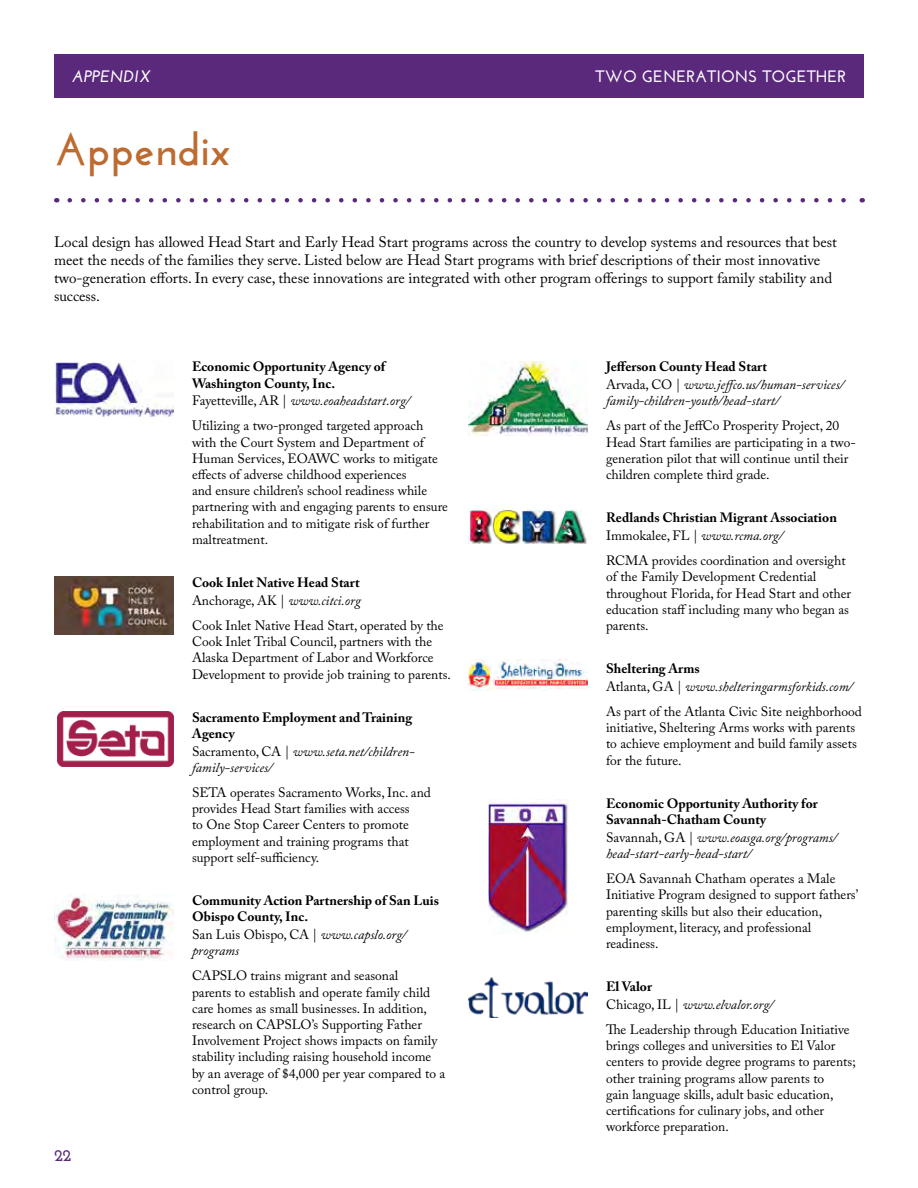
<style>
.page{position:relative;width:918px;height:1188px;background:#fff}
.page>*{position:absolute;margin:0;border:0;box-sizing:border-box;transform-origin:0 0}
.t1{font:700 45px "Josefin Sans";color:#bd6b30}
.t2{font:700 16.5px "Josefin Sans";color:#fff}
.t3{font:italic 700 16.5px "Josefin Sans";color:#fff}
.t4{font:700 16.5px "Josefin Slab";color:#5b297b}
.t5{font:15px/18px "Adobe Caslon Pro";color:#000}
.t6{font:13.5px/16.2px "Adobe Caslon Pro";color:#000}
.t7{font:italic 13.5px/16.2px "Adobe Caslon Pro";color:#000}
.t8{font:700 13.5px/16.2px "Adobe Caslon Pro";color:#000}
.s1{font-style:italic}
.s2{font-weight:400}
.s3{font-weight:400;font-style:italic}
.s4{font-style:normal}
.s5{font-weight:700;font-style:normal}
</style>
<div class="page">
<svg style="left:70px;top:198px;width:776px;height:4px"></svg>
<div style="left:54px;top:54px;width:810px;height:44px;background:#5b297b"></div>
<img style="left:54px;top:361px;width:120px;height:56px">
<img style="left:57px;top:711px;width:117px;height:55px">
<img style="left:54px;top:894px;width:120px;height:67px">
<img style="left:488px;top:800px;width:80px;height:132px">
<img style="left:468px;top:977px;width:120px;height:40px">
<img style="left:469px;top:361px;width:119px;height:75px">
<img style="left:468px;top:510px;width:119px;height:34px">
<img style="left:468px;top:660px;width:120px;height:30px">
<img style="left:54px;top:577px;width:120px;height:58px">
<p class="t3" style="left:72px;top:66px;width:80px">APPENDIX</p>
<p class="t2" style="left:596px;top:66px;width:252px">TWO GENERATIONS TOGETHER</p>
<h1 class="t1" style="left:54px;top:123px;width:179px">Appendix</h1>
<p class="t5" style="left:54px;top:233px;width:785px">Local design has allowed Head Start and Early Head Start programs across the country to develop systems and resources that best meet the needs of the families they serve. Listed below are Head Start programs with brief descriptions of their most innovative two-generation efforts. In every case, these innovations are integrated with other program offerings to support family stability and success.</p>
<p class="t4" style="left:54px;top:1145px;width:19px">22</p>
<p class="t8" style="left:192px;top:359px;width:195px">Economic Opportunity Agency of<br>Washington County, Inc.</p>
<p class="t6" style="left:192px;top:388px;width:233px;line-height:25.2px">Fayetteville, AR | <span class="s1">www.eoaheadstart.org/<br></span>Utilizing a two-pronged targeted approach</p>
<p class="t6" style="left:192px;top:434px;width:257px">with the Court System and Department of Human Services, EOAWC works to mitigate effects of adverse childhood experiences<br>and ensure children’s school readiness while partnering with and engaging parents to ensure rehabilitation and to mitigate risk of further maltreatment.</p>
<p class="t8" style="left:192px;top:574px;width:170px;line-height:17.7px">Cook Inlet Native Head Start<br><span class="s2">Anchorage, AK |</span> <span class="s3">www.citci.org</span></p>
<p class="t6" style="left:192px;top:617px;width:260px">Cook Inlet Native Head Start, operated by the Cook Inlet Tribal Council, partners with the Alaska Department of Labor and Workforce Development to provide job training to parents.</p>
<p class="t8" style="left:192px;top:709px;width:222px">Sacramento Employment and Training<br>Agency</p>
<p class="t7" style="left:192px;top:743px;width:224px"><span class="s4">Sacramento, CA |</span> www.seta.net/children&shy;family-services/</p>
<p class="t6" style="left:192px;top:784px;width:240px">SETA operates Sacramento Works, Inc. and provides Head Start families with access<br>to One Stop Career Centers to promote employment and training programs that support self-sufficiency.</p>
<p class="t8" style="left:192px;top:892px;width:249px">Community Action Partnership of San Luis<br>Obispo County, Inc.</p>
<p class="t7" style="left:192px;top:926px;width:216px"><span class="s4">San Luis Obispo, CA |</span> www.capslo.org/ programs</p>
<p class="t6" style="left:192px;top:968px;width:255px">CAPSLO trains migrant and seasonal<br>parents to establish and operate family child care homes as small businesses. In addition, research on CAPSLO’s Supporting Father Involvement Project shows impacts on family stability including raising household income by an average of $4,000 per year compared to a control group.</p>
<p class="t7" style="left:606px;top:358px;width:240px;line-height:17.7px"><span class="s5">Jefferson County Head Start<br></span><span class="s4">Arvada, CO |</span> www.jeffco.us/human-services/</p>
<p class="t7" style="left:606px;top:393px;width:175px">family-children-youth/head-start/</p>
<p class="t6" style="left:606px;top:418px;width:251px">As part of the JeffCo Prosperity Project, 20<br>Head Start families are participating in a two&shy;generation pilot that will continue until their children complete third grade.</p>
<p class="t8" style="left:606px;top:509px;width:232px;line-height:17.7px">Redlands Christian Migrant Association<br><span class="s2">Immokalee, FL |</span> <span class="s3">www.rcma.org/</span></p>
<p class="t6" style="left:606px;top:552px;width:247px">RCMA provides coordination and oversight of the Family Development Credential throughout Florida, for Head Start and other education staff including many who began as parents.</p>
<p class="t7" style="left:606px;top:660px;width:249px;line-height:17.7px"><span class="s5">Sheltering Arms<br></span><span class="s4">Atlanta, GA |</span> www.shelteringarmsforkids.com/</p>
<p class="t6" style="left:606px;top:703px;width:257px">As part of the Atlanta Civic Site neighborhood initiative, Sheltering Arms works with parents to achieve employment and build family assets for the future.</p>
<p class="t8" style="left:606px;top:795px;width:213px">Economic Opportunity Authority for<br>Savannah-Chatham County</p>
<p class="t7" style="left:606px;top:829px;width:233px"><span class="s4">Savannah, GA |</span> www.eoasga.org/programs/ head-start-early-head-start/</p>
<p class="t6" style="left:606px;top:870px;width:254px">EOA Savannah Chatham operates a Male Initiative Program designed to support fathers’ parenting skills but also their education, employment, literacy, and professional readiness.</p>
<p class="t7" style="left:606px;top:978px;width:169px;line-height:17.7px"><span class="s5">El Valor<br></span><span class="s4">Chicago, IL |</span> www.elvalor.org/</p>
<p class="t6" style="left:606px;top:1021px;width:251px">The Leadership through Education Initiative brings colleges and universities to El Valor centers to provide degree programs to parents; other training programs allow parents to<br>gain language skills, adult basic education, certifications for culinary jobs, and other workforce preparation.</p>
</div>
